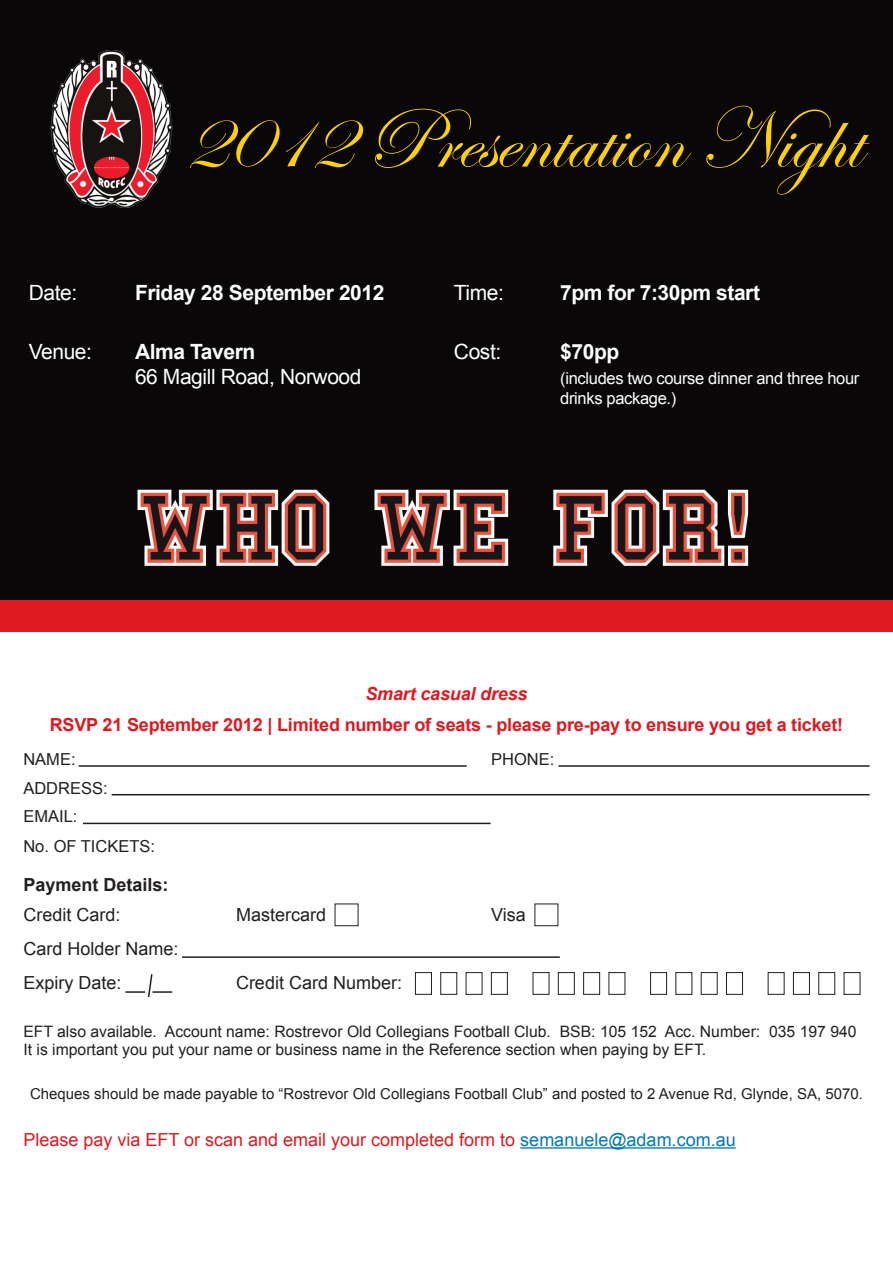
<style>
.page{position:relative;width:893px;height:1263px;background:#fff}
.page>*{position:absolute;margin:0;border:0;box-sizing:border-box;transform-origin:0 0}
.t1{font:87.15px "Edwardian Script ITC";color:#fed105}
.t2{font:700 21px "Arial";letter-spacing:-.02em;color:#fff}
.t3{font:21px "Arial";letter-spacing:-.02em;color:#fff}
.t4{font:700 18px "Arial";letter-spacing:-.01em;color:#de1920}
.t5{font:18px "Arial";color:#de1920}
.t6{font:18px/34.3px "Arial";color:#231f20}
.t7{font:italic 700 18px "Arial";letter-spacing:-.01em;color:#de1920}
.t8{font:700 18px "Arial";color:#231f20}
.t9{font:16.5px/19.8px "Arial";letter-spacing:-.02em;color:#fff}
.t10{font:16.5px/28.3px "Arial";color:#231f20}
.t11{font:15.75px/18.9px "Arial";color:#231f20}
.t12{font:15px "Arial";color:#231f20}
.s1{color:#0077c0}
</style>
<div class="page">
<div style="left:0;top:0;width:893px;height:631px;background:#0a0709"></div>
<div style="left:0;top:600px;width:893px;height:31px;background:#de1920"></div>
<img style="left:51px;top:51px;width:121px;height:157px">
<img style="left:137px;top:489px;width:612px;height:77px">
<hr style="left:520px;top:1147px;width:216px;height:1px;background:#0077c0">
<hr style="left:79px;top:765px;width:388px;height:2px;background:#231f20">
<hr style="left:125px;top:991px;width:20px;height:2px;background:#231f20">
<svg style="left:147px;top:974px;width:25px;height:23px"></svg>
<div style="left:415px;top:972px;width:17px;height:23px;border:1px solid #231f20"></div>
<div style="left:440px;top:972px;width:17px;height:23px;border:1px solid #231f20"></div>
<div style="left:466px;top:972px;width:17px;height:23px;border:1px solid #231f20"></div>
<div style="left:491px;top:972px;width:17px;height:23px;border:1px solid #231f20"></div>
<div style="left:532px;top:972px;width:17px;height:23px;border:1px solid #231f20"></div>
<div style="left:558px;top:972px;width:17px;height:23px;border:1px solid #231f20"></div>
<div style="left:583px;top:972px;width:17px;height:23px;border:1px solid #231f20"></div>
<div style="left:608px;top:972px;width:17px;height:23px;border:1px solid #231f20"></div>
<div style="left:650px;top:972px;width:17px;height:23px;border:1px solid #231f20"></div>
<div style="left:675px;top:972px;width:17px;height:23px;border:1px solid #231f20"></div>
<div style="left:701px;top:972px;width:17px;height:23px;border:1px solid #231f20"></div>
<div style="left:726px;top:972px;width:17px;height:23px;border:1px solid #231f20"></div>
<div style="left:768px;top:972px;width:17px;height:23px;border:1px solid #231f20"></div>
<div style="left:793px;top:972px;width:17px;height:23px;border:1px solid #231f20"></div>
<div style="left:818px;top:972px;width:17px;height:23px;border:1px solid #231f20"></div>
<div style="left:843px;top:972px;width:17px;height:23px;border:1px solid #231f20"></div>
<hr style="left:558px;top:765px;width:312px;height:2px;background:#231f20">
<hr style="left:112px;top:794px;width:758px;height:1px;background:#231f20">
<hr style="left:182px;top:956px;width:378px;height:2px;background:#231f20">
<hr style="left:83px;top:823px;width:408px;height:1px;background:#231f20">
<h1 class="t1" style="left:183px;top:92px;width:679px">2012 Presentation Night</h1>
<h2 class="t3" style="left:29px;top:278px;width:50px">Date:</h2>
<h2 class="t2" style="left:135px;top:278px;width:251px">Friday 28 September 2012</h2>
<h2 class="t3" style="left:454px;top:278px;width:52px">Time:</h2>
<h2 class="t2" style="left:560px;top:278px;width:201px">7pm for 7:30pm start</h2>
<h2 class="t3" style="left:29px;top:338px;width:65px">Venue:</h2>
<h2 class="t2" style="left:135px;top:337px;width:122px">Alma Tavern</h2>
<h2 class="t3" style="left:454px;top:338px;width:49px">Cost:</h2>
<h2 class="t2" style="left:560px;top:337px;width:61px">$70pp</h2>
<h2 class="t3" style="left:135px;top:363px;width:228px">66 Magill Road, Norwood</h2>
<p class="t9" style="left:560px;top:369px;width:301px">(includes two course dinner and three hour drinks package.)</p>
<p class="t7" style="left:365px;top:682px;width:164px">Smart casual dress</p>
<p class="t4" style="left:50px;top:712px;width:795px">RSVP 21 September 2012 | Limited number of seats - please pre-pay to ensure you get a ticket!</p>
<p class="t10" style="left:23px;top:745px;width:54px">NAME:</p>
<p class="t10" style="left:491px;top:745px;width:65px">PHONE:</p>
<p class="t10" style="left:23px;top:774px;width:86px">ADDRESS:<br>EMAIL:</p>
<p class="t10" style="left:23px;top:832px;width:133px">No. OF TICKETS:</p>
<p class="t8" style="left:23px;top:872px;width:147px">Payment Details:</p>
<p class="t6" style="left:23px;top:897px;width:99px">Credit Card:</p>
<p class="t6" style="left:236px;top:897px;width:92px">Mastercard</p>
<p class="t6" style="left:491px;top:897px;width:36px">Visa</p>
<p class="t6" style="left:23px;top:932px;width:157px">Card Holder Name:<br>Expiry Date:</p>
<p class="t6" style="left:236px;top:966px;width:168px">Credit Card Number:</p>
<p class="t11" style="left:23px;top:1022px;width:835px">EFT also available. Account name: Rostrevor Old Collegians Football Club. BSB: 105 152 Acc. Number: 035 197 940<br>It is important you put your name or business name in the Reference section when paying by EFT.</p>
<p class="t12" style="left:30px;top:1084px;width:834px">Cheques should be made payable to “Rostrevor Old Collegians Football Club” and posted to 2 Avenue Rd, Glynde, SA, 5070.</p>
<p class="t5" style="left:23px;top:1128px;width:714px">Please pay via EFT or scan and email your completed form to <span class="s1">semanuele@adam.com.au</span></p>
</div>
